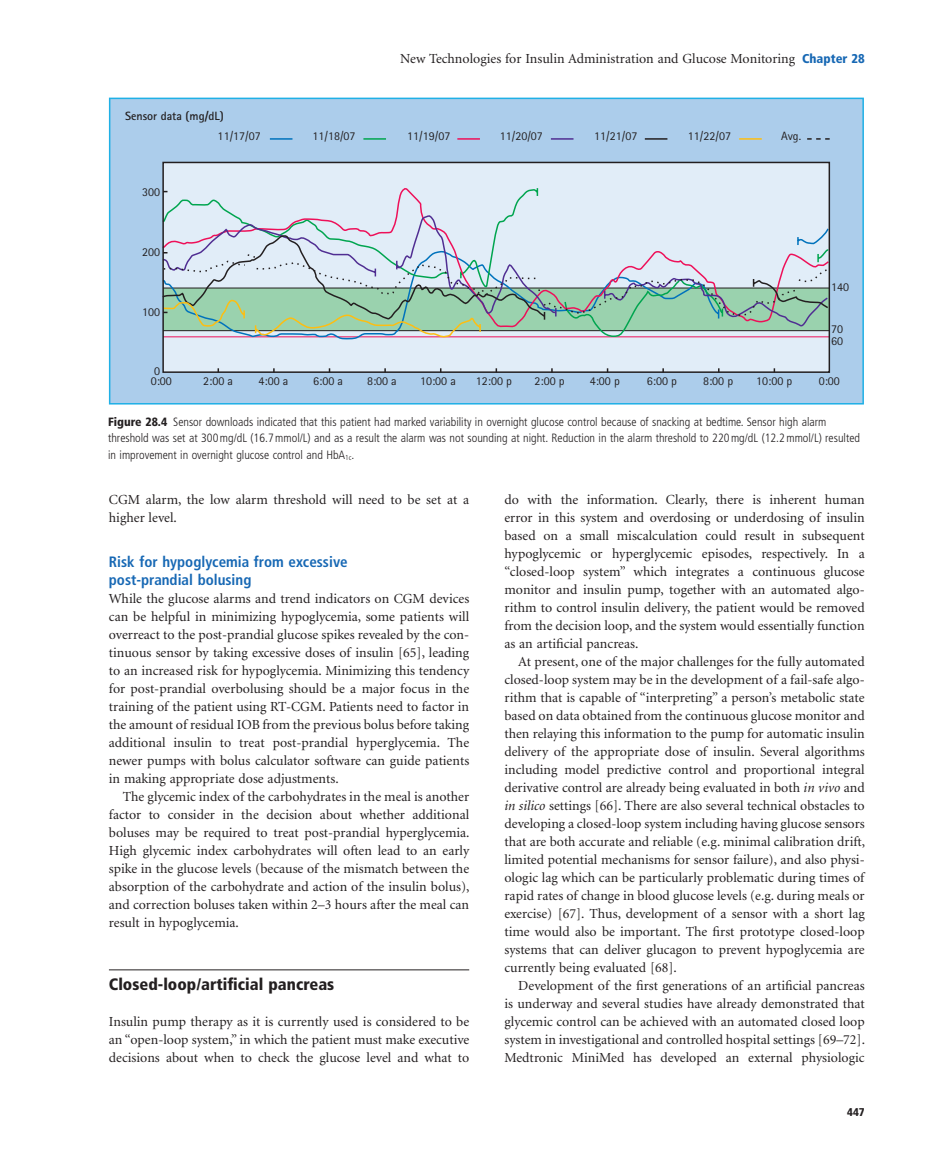
<style>
.page{position:relative;width:932px;height:1174px;background:#fff}
.page>*{position:absolute;margin:0;border:0;box-sizing:border-box;transform-origin:0 0}
.t1{font:900 condensed 16.5px "Frutiger";color:#231f20}
.t2{font:700 condensed 15px/18px "Frutiger";color:#1768b4}
.t3{font:13.8px/18px "Minion";color:#231f20;text-align:justify}
.t4{font:300 condensed 12px/16.5px "Frutiger";color:#231f20}
.t5{font:12px "Rotis Sans Serif";color:#231f20}
.t6{font:700 12px "Rotis Sans Serif";color:#231f20}
.t7{font:900 condensed 11.25px "Frutiger";color:#231f20}
.s1{font-family:"Frutiger";font-weight:900;font-stretch:condensed;font-size:12.75px;color:#1768b4}
.s2{font-weight:900}
.s3{font-style:italic}
</style>
<div class="page">
<hr style="left:109px;top:969px;width:360px;height:1px;background:#231f20">
<div style="left:110px;top:98px;width:752px;height:306px;background:#accdeb"></div>
<div style="left:109px;top:98px;width:754px;height:306px;border:2px solid #1fb0e6"></div>
<hr style="left:270px;top:138px;width:22px;height:2px;background:#0072bc">
<hr style="left:363px;top:138px;width:23px;height:2px;background:#00a54f">
<hr style="left:457px;top:138px;width:23px;height:2px;background:#ee1059">
<hr style="left:550px;top:138px;width:23px;height:2px;background:#502e92">
<hr style="left:644px;top:138px;width:23px;height:2px;background:#231f20">
<hr style="left:739px;top:138px;width:22px;height:2px;background:#fdbe12">
<svg style="left:807px;top:138px;width:22px;height:2px"></svg>
<div style="left:163px;top:162px;width:666px;height:210px;background:#e1edf8"></div>
<svg style="left:165px;top:188px;width:374px;height:25px"></svg>
<svg style="left:165px;top:213px;width:661px;height:21px"></svg>
<svg style="left:165px;top:234px;width:661px;height:18px"></svg>
<svg style="left:165px;top:252px;width:661px;height:87px"></svg>
<div style="left:162px;top:162px;width:667px;height:211px;border:2px solid #231f20"></div>
<p class="t3" style="left:400px;top:51px;width:466px">New Technologies for Insulin Administration and Glucose Monitoring <span class="s1">Chapter 28</span></p>
<p class="t6" style="left:125px;top:112px;width:100px">Sensor data (mg/dL)</p>
<p class="t5" style="left:217px;top:132px;width:45px">11/17/07</p>
<p class="t5" style="left:312px;top:132px;width:45px">11/18/07</p>
<p class="t5" style="left:407px;top:132px;width:45px">11/19/07</p>
<p class="t5" style="left:499px;top:132px;width:45px">11/20/07</p>
<p class="t5" style="left:594px;top:132px;width:45px">11/21/07</p>
<p class="t5" style="left:687px;top:132px;width:45px">11/22/07</p>
<p class="t5" style="left:780px;top:132px;width:22px">Avg.</p>
<p class="t5" style="left:142px;top:187px;width:19px">300</p>
<p class="t5" style="left:142px;top:248px;width:19px">200</p>
<p class="t5" style="left:142px;top:308px;width:19px">100</p>
<p class="t5" style="left:154px;top:367px;width:7px">0</p>
<p class="t5" style="left:151px;top:377px;width:23px">0:00</p>
<p class="t5" style="left:831px;top:282px;width:19px">140</p>
<p class="t5" style="left:831px;top:325px;width:13px">70</p>
<p class="t5" style="left:831px;top:336px;width:13px">60</p>
<p class="t5" style="left:203px;top:377px;width:31px">2:00 a</p>
<p class="t5" style="left:258px;top:377px;width:31px">4:00 a</p>
<p class="t5" style="left:313px;top:377px;width:31px">6:00 a</p>
<p class="t5" style="left:367px;top:377px;width:31px">8:00 a</p>
<p class="t5" style="left:420px;top:377px;width:37px">10:00 a</p>
<p class="t5" style="left:475px;top:377px;width:37px">12:00 p</p>
<p class="t5" style="left:534px;top:377px;width:31px">2:00 p</p>
<p class="t5" style="left:589px;top:377px;width:31px">4:00 p</p>
<p class="t5" style="left:646px;top:377px;width:31px">6:00 p</p>
<p class="t5" style="left:703px;top:377px;width:31px">8:00 p</p>
<p class="t5" style="left:756px;top:377px;width:37px">10:00 p</p>
<p class="t5" style="left:818px;top:377px;width:23px">0:00</p>
<p class="t4" style="left:108px;top:414px;width:753px"><span class="s2">Figure 28.4</span> Sensor downloads indicated that this patient had marked variability in overnight glucose control because of snacking at bedtime. Sensor high alarm threshold was set at 300 mg/dL (16.7 mmol/L) and as a result the alarm was not sounding at night. Reduction in the alarm threshold to 220 mg/dL (12.2 mmol/L) resulted in improvement in overnight glucose control and HbA <sub>1c</sub> .</p>
<p class="t3" style="left:109px;top:491px;width:361px">CGM alarm, the low alarm threshold will need to be set at a higher level.</p>
<p class="t2" style="left:109px;top:553px;width:240px">Risk for h ypoglycemia from e xcessive p ost - p randial b olusing</p>
<p class="t3" style="left:109px;top:590px;width:362px">While the glucose alarms and trend indicators on CGM devices can be helpful in minimizing hypoglycemia, some patients will overreact to the post - prandial glucose spikes revealed by the con&shy;tinuous sensor by taking excessive doses of insulin [65] , leading to an increased risk for hypoglycemia. Minimizing this tendency for post - prandial overbolusing should be a major focus in the training of the patient using RT - CGM. Patients need to factor in the amount of residual IOB from the previous bolus before taking additional insulin to treat post - prandial hyperglycemia. The newer pumps with bolus calculator software can guide patients in making appropriate dose adjustments.</p>
<p class="t3" style="left:109px;top:788px;width:362px;text-indent:14px">The glycemic index of the carbohydrates in the meal is another factor to consider in the decision about whether additional boluses may be required to treat post - prandial hyperglycemia.<br>High glycemic index carbohydrates will often lead to an early spike in the glucose levels (because of the mismatch between the absorption of the carbohydrate and action of the insulin bolus), and correction boluses taken within 2 – 3 hours after the meal can result in hypoglycemia.</p>
<p class="t1" style="left:109px;top:977px;width:227px">Closed - l oop/ a rtificial p ancreas</p>
<p class="t3" style="left:109px;top:1013px;width:362px">Insulin pump therapy as it is currently used is considered to be an “ open - loop system,” in which the patient must make executive decisions about when to check the glucose level and what to</p>
<p class="t3" style="left:504px;top:491px;width:362px">do with the information. Clearly, there is inherent human error in this system and overdosing or underdosing of insulin based on a small miscalculation could result in subsequent hypoglycemic or hyperglycemic episodes, respectively. In a “ closed - loop system ” which integrates a continuous glucose monitor and insulin pump, together with an automated algo&shy;rithm to control insulin delivery, the patient would be removed from the decision loop, and the system would essentially function as an artificial pancreas.</p>
<p class="t3" style="left:504px;top:653px;width:362px;text-indent:14px">At present, one of the major challenges for the fully automated closed - loop system may be in the development of a fail - safe algo&shy;rithm that is capable of “ interpreting ” a person ’ s metabolic state based on data obtained from the continuous glucose monitor and then relaying this information to the pump for automatic insulin delivery of the appropriate dose of insulin. Several algorithms including model predictive control and proportional integral derivative control are already being evaluated in both <span class="s3">in vivo</span> and <span class="s3">in silico</span> settings [66] . There are also several technical obstacles to developing a closed - loop system including having glucose sensors that are both accurate and reliable (e.g. minimal calibration drift, limited potential mechanisms for sensor failure), and also physi&shy;ologic lag which can be particularly problematic during times of rapid rates of change in blood glucose levels (e.g. during meals or exercise) [67] . Thus, development of a sensor with a short lag time would also be important. The first prototype closed - loop systems that can deliver glucagon to prevent hypoglycemia are currently being evaluated [68] .</p>
<p class="t3" style="left:504px;top:977px;width:362px;text-indent:14px">Development of the first generations of an artificial pancreas is underway and several studies have already demonstrated that glycemic control can be achieved with an automated closed loop system in investigational and controlled hospital settings [69 – 72] .<br>Medtronic MiniMed has developed an external physiologic</p>
<p class="t7" style="left:846px;top:1108px;width:19px">447</p>
</div>
